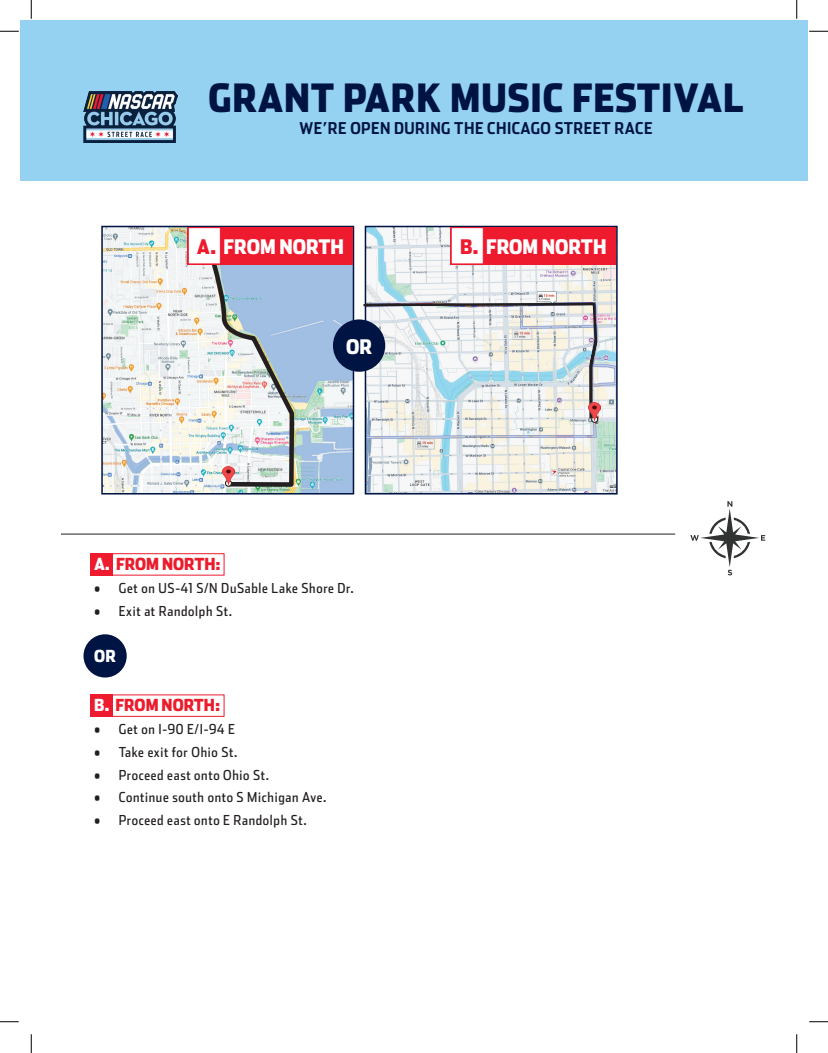
<style>
.page{position:relative;width:828px;height:1053px;background:#fff}
.page>*{position:absolute;margin:0;border:0;box-sizing:border-box;transform-origin:0 0}
.t1{font:900 38.75px "Stainless Cond";letter-spacing:.02em;color:#001443}
.t2{font:900 20px "Stainless Cond";color:#fff}
.t3{font:900 16.5px "Stainless Cond";color:#eb1c2c}
.t4{font:900 16.5px "Stainless Cond";color:#fff}
.t5{font:700 16.25px "Stainless Cond";letter-spacing:.03em;color:#001443}
.t6{font:13.75px "Stainless Cond";letter-spacing:.05em;color:#231f20}
.s1{color:#ee1a2e}
.s2{color:#fff}
</style>
<div class="page">
<div style="left:20px;top:20px;width:788px;height:161px;background:#95d2f2"></div>
<svg style="left:101px;top:225px;width:254px;height:270px"></svg>
<svg style="left:208px;top:264px;width:88px;height:225px"></svg>
<div style="left:225px;top:480px;width:7px;height:7px;border:1px solid #231f20;border-radius:50%"></div>
<img style="left:222px;top:466px;width:12px;height:18px">
<div style="left:188px;top:227px;width:165px;height:37px;background:#ee1a2e"></div>
<div style="left:188px;top:227px;width:33px;height:37px;background:#fff;border:1px solid #ee1a2e"></div>
<div style="left:105px;top:553px;width:119px;height:22px;border:1px solid #ee1a2e"></div>
<div style="left:90px;top:553px;width:22px;height:22px;background:#ee1a2e"></div>
<div style="left:90px;top:694px;width:22px;height:22px;background:#ee1a2e"></div>
<hr style="left:61px;top:534px;width:614px;height:1px;background:#231f20">
<svg style="left:364px;top:225px;width:254px;height:270px"></svg>
<svg style="left:690px;top:501px;width:75px;height:74px"></svg>
<img style="left:83px;top:91px;width:94px;height:51px">
<div style="left:333px;top:319px;width:52px;height:53px;background:#001443;border-radius:50%"></div>
<div style="left:83px;top:634px;width:44px;height:43px;background:#001443;border-radius:50%"></div>
<div style="left:451px;top:227px;width:165px;height:37px;background:#ee1a2e"></div>
<div style="left:451px;top:227px;width:32px;height:37px;background:#fff;border:1px solid #ee1a2e"></div>
<svg style="left:362px;top:301px;width:236px;height:121px"></svg>
<div style="left:591px;top:416px;width:7px;height:7px;border:1px solid #231f20;border-radius:50%"></div>
<img style="left:588px;top:402px;width:12px;height:18px">
<svg style="left:0;top:30px;width:19px;height:2px"></svg>
<svg style="left:809px;top:30px;width:19px;height:2px"></svg>
<svg style="left:0;top:1021px;width:19px;height:1px"></svg>
<svg style="left:809px;top:1021px;width:19px;height:1px"></svg>
<svg style="left:30px;top:0;width:2px;height:19px"></svg>
<svg style="left:30px;top:1034px;width:2px;height:18px"></svg>
<svg style="left:796px;top:0;width:1px;height:19px"></svg>
<svg style="left:796px;top:1034px;width:1px;height:18px"></svg>
<h1 class="t1" style="left:208px;top:75px;width:536px">GRANT PARK MUSIC FESTIVAL</h1>
<p class="t5" style="left:299px;top:119px;width:354px">WE’RE OPEN DURING THE CHICAGO STREET RACE</p>
<h2 class="t2" style="left:197px;top:235px;width:148px"><span class="s1">A.</span> FROM NORTH</h2>
<h2 class="t2" style="left:346px;top:334px;width:28px">OR</h2>
<p class="t3" style="left:94px;top:554px;width:128px"><span class="s2">A.</span> FROM NORTH:</p>
<p class="t6" style="left:94px;top:580px;width:261px">• Get on US-41 S/N DuSable Lake Shore Dr.</p>
<p class="t6" style="left:94px;top:602px;width:140px">• Exit at Randolph St.</p>
<p class="t4" style="left:94px;top:646px;width:23px">OR</p>
<p class="t3" style="left:94px;top:695px;width:128px"><span class="s2">B.</span> FROM NORTH:</p>
<p class="t6" style="left:94px;top:721px;width:142px">• Get on I-90 E/I-94 E</p>
<p class="t6" style="left:94px;top:743px;width:145px">• Take exit for Ohio St.</p>
<p class="t6" style="left:94px;top:766px;width:176px">• Proceed east onto Ohio St.</p>
<p class="t6" style="left:94px;top:789px;width:234px">• Continue south onto S Michigan Ave.</p>
<p class="t6" style="left:94px;top:811px;width:214px">• Proceed east onto E Randolph St.</p>
<h2 class="t2" style="left:460px;top:235px;width:148px"><span class="s1">B.</span> FROM NORTH</h2>
</div>
